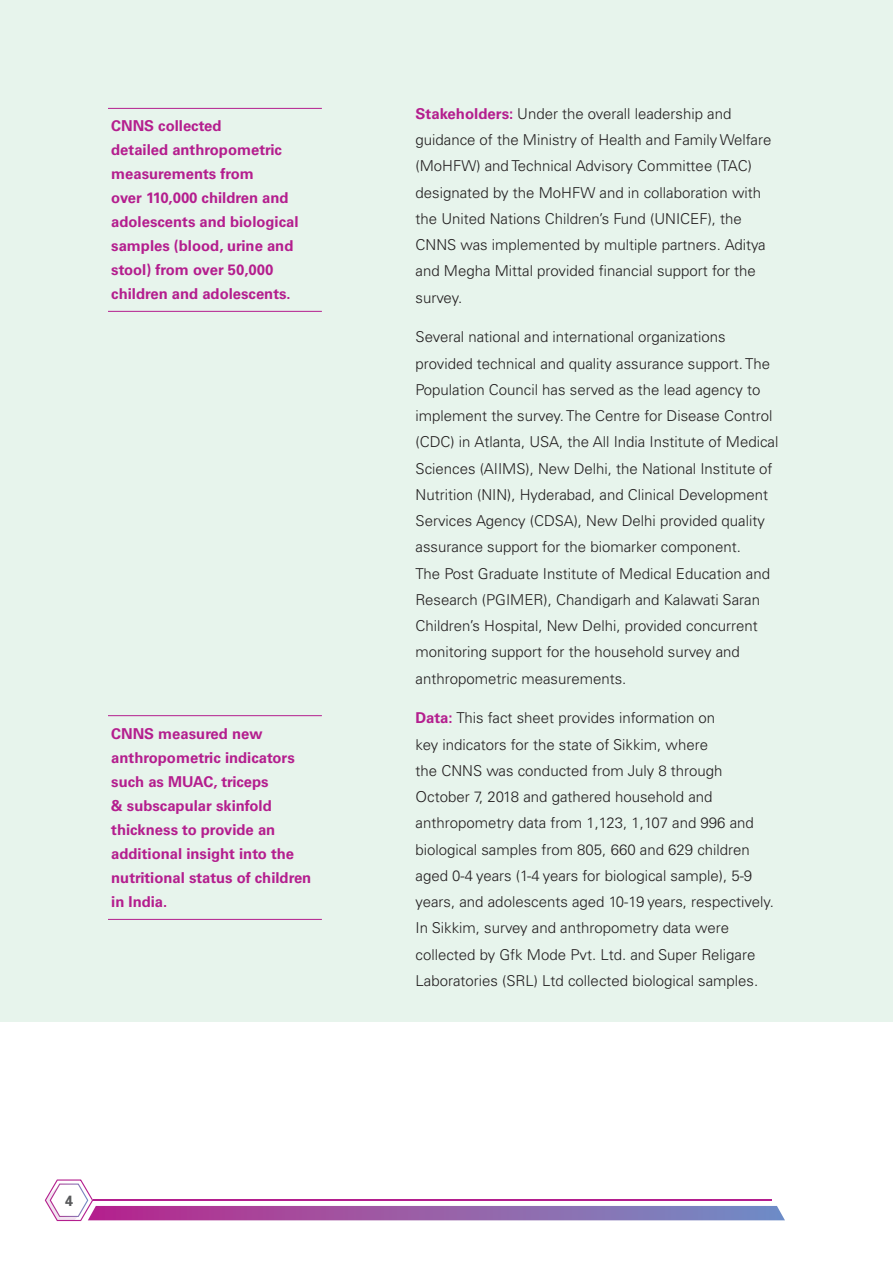
<style>
.page{position:relative;width:893px;height:1263px;background:#fff}
.page>*{position:absolute;margin:0;border:0;box-sizing:border-box;transform-origin:0 0}
.t1{font:300 15px/26.2px "Univers LT Pro 45";color:#231f20}
.t2{font:700 15px/24px "Univers LT Pro 65";color:#b41e8e}
.t3{font:700 15px "Univers 65";color:#58595b}
.s1{font-family:"Univers LT Pro 65";font-weight:700;color:#b41e8e}
</style>
<div class="page">
<svg style="left:45px;top:1179px;width:740px;height:42px"></svg>
<hr style="left:93px;top:1199px;width:678px;height:2px;background:#b41e8e">
<div style="left:0;top:0;width:893px;height:1022px;background:#e7f4ec"></div>
<hr style="left:108px;top:715px;width:214px;height:1px;background:#b41e8e">
<hr style="left:108px;top:919px;width:214px;height:1px;background:#b41e8e">
<hr style="left:108px;top:108px;width:214px;height:1px;background:#b41e8e">
<hr style="left:108px;top:311px;width:214px;height:1px;background:#b41e8e">
<p class="t2" style="left:111px;top:116px;width:189px">CNNS collected<br>detailed anthropometric measurements from<br>over 110,000 children and adolescents and biological samples (blood, urine and stool) from over 50,000 children and adolescents.</p>
<p class="t2" style="left:111px;top:723px;width:202px">CNNS measured new anthropometric indicators such as MUAC, triceps<br>&amp; subscapular skinfold thickness to provide an additional insight into the nutritional status of children in India.</p>
<p class="t3" style="left:65px;top:1191px;width:10px">4</p>
<p class="t1" style="left:416px;top:102px;width:357px"><span class="s1">Stakeholders:</span> Under the overall leadership and guidance of the Ministry of Health and Family Welfare (MoHFW) and Technical Advisory Committee (TAC) designated by the MoHFW and in collaboration with the United Nations Children’s Fund (UNICEF), the CNNS was implemented by multiple partners. Aditya and Megha Mittal provided financial support for the survey.</p>
<p class="t1" style="left:416px;top:326px;width:364px">Several national and international organizations provided technical and quality assurance support. The Population Council has served as the lead agency to implement the survey. The Centre for Disease Control (CDC) in Atlanta, USA, the All India Institute of Medical Sciences (AIIMS), New Delhi, the National Institute of Nutrition (NIN), Hyderabad, and Clinical Development Services Agency (CDSA), New Delhi provided quality assurance support for the biomarker component.<br>The Post Graduate Institute of Medical Education and Research (PGIMER), Chandigarh and Kalawati Saran Children’s Hospital, New Delhi, provided concurrent monitoring support for the household survey and anthropometric measurements.</p>
<p class="t1" style="left:416px;top:707px;width:360px"><span class="s1">Data:</span> This fact sheet provides information on<br>key indicators for the state of Sikkim, where<br>the CNNS was conducted from July 8 through October 7, 2018 and gathered household and anthropometry data from 1,123, 1,107 and 996 and biological samples from 805, 660 and 629 children aged 0-4 years (1-4 years for biological sample), 5-9 years, and adolescents aged 10-19 years, respectively.<br>In Sikkim, survey and anthropometry data were collected by Gfk Mode Pvt. Ltd. and Super Religare Laboratories (SRL) Ltd collected biological samples.</p>
</div>
